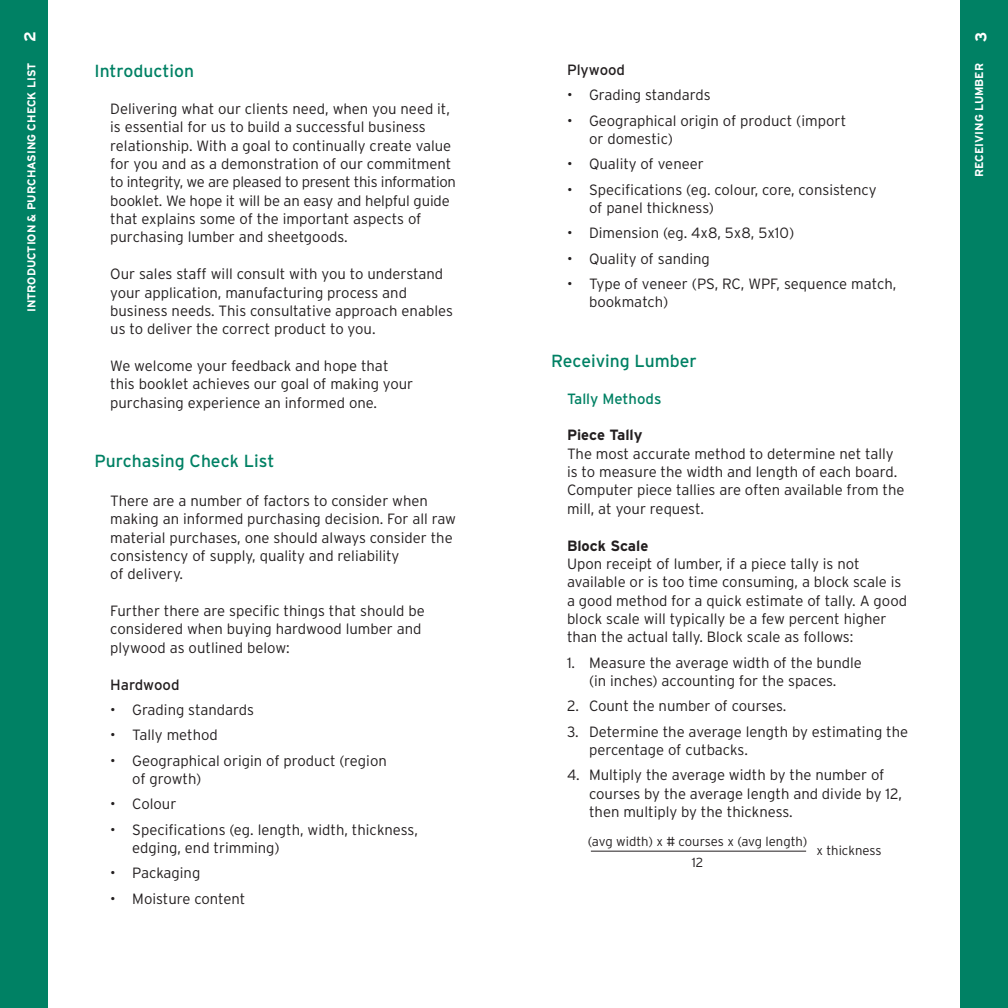
<style>
.page{position:relative;width:1008px;height:1008px;background:#fff}
.page>*{position:absolute;margin:0;border:0;box-sizing:border-box;transform-origin:0 0}
.body1{font:17.5px "Interstate";color:#008164}
.t1{font:700 15.75px "Interstate";color:#fff}
.body1-2{font:300 14.88px/18.4px "Interstate";color:#231f20}
.list1{font:300 14.88px/18.4px "Interstate";color:#231f20}
.body1-3{font:700 14.88px "Interstate";color:#231f20}
.body1-4{font:14.88px "Interstate";color:#008164}
.body1-5{font:14.88px "Interstate";color:#231f20}
.list1-2{font:14.88px "Interstate";color:#231f20}
.t2{font:300 13.12px/21px "Interstate";color:#231f20;text-align:center}
.t3{font:700 11.38px "Interstate";color:#fff}
</style>
<div class="page">
<div style="left:0;top:0;width:47px;height:1008px;background:#008164"></div>
<div style="left:961px;top:0;width:47px;height:1008px;background:#008164"></div>
<hr style="left:591px;top:851px;width:215px;height:1px;background:#231f20">
<p class="t1" style="left:21px;top:42px;width:12px;rotate:-90deg">2</p>
<p class="t3" style="left:25px;top:312px;width:251px;rotate:-90deg">INTRODUCTION &amp; PURCHASING CHECK LIST</p>
<p class="list1-2" style="left:567px;top:61px;width:60px">Plywood</p>
<p class="list1" style="left:567px;top:86px;width:145px">• Grading standards</p>
<p class="list1" style="left:589px;top:111px;width:259px;text-indent:-22px">• Geographical origin of product (import or domestic)</p>
<p class="list1" style="left:567px;top:155px;width:138px">• Quality of veneer</p>
<p class="list1" style="left:589px;top:180px;width:289px;text-indent:-22px">• Specifications (eg. colour, core, consistency of panel thickness)</p>
<p class="list1" style="left:567px;top:224px;width:229px">• Dimension (eg. 4x8, 5x8, 5x10)</p>
<p class="list1" style="left:567px;top:249px;width:144px">• Quality of sanding</p>
<p class="list1" style="left:589px;top:274px;width:309px;text-indent:-22px">• Type of veneer (PS, RC, WPF, sequence match, bookmatch)</p>
<p class="body1" style="left:94px;top:61px;width:101px">Introduction</p>
<p class="body1-2" style="left:110px;top:99px;width:341px">Delivering what our clients need, when you need it,</p>
<p class="body1-2" style="left:110px;top:118px;width:347px">is essential for us to build a successful business relationship. With a goal to continually create value for you and as a demonstration of our commitment to integrity, we are pleased to present this information booklet. We hope it will be an easy and helpful guide that explains some of the important aspects of purchasing lumber and sheetgoods.</p>
<p class="body1-2" style="left:110px;top:265px;width:344px">Our sales staff will consult with you to understand your application, manufacturing process and business needs. This consultative approach enables us to deliver the correct product to you.</p>
<p class="body1-2" style="left:110px;top:357px;width:305px">We welcome your feedback and hope that this booklet achieves our goal of making your purchasing experience an informed one.</p>
<p class="body1" style="left:551px;top:351px;width:147px">Receiving Lumber</p>
<p class="body1-4" style="left:567px;top:390px;width:96px">Tally Methods</p>
<p class="body1-3" style="left:567px;top:427px;width:77px">Piece Tally</p>
<p class="body1-2" style="left:567px;top:444px;width:339px">The most accurate method to determine net tally is to measure the width and length of each board.<br>Computer piece tallies are often available from the mill, at your request.</p>
<p class="body1-3" style="left:567px;top:537px;width:83px">Block Scale</p>
<p class="body1-2" style="left:567px;top:554px;width:342px">Upon receipt of lumber, if a piece tally is not available or is too time consuming, a block scale is a good method for a quick estimate of tally. A good block scale will typically be a few percent higher than the actual tally. Block scale as follows:</p>
<p class="list1" style="left:567px;top:653px;width:296px;text-align:center">1. Measure the average width of the bundle (in inches) accounting for the spaces.</p>
<p class="list1" style="left:567px;top:697px;width:221px">2. Count the number of courses.</p>
<p class="list1" style="left:589px;top:722px;width:321px;text-indent:-22px">3. Determine the average length by estimating the percentage of cutbacks.</p>
<p class="list1" style="left:589px;top:766px;width:315px;text-indent:-22px">4. Multiply the average width by the number of courses by the average length and divide by 12, then multiply by the thickness.</p>
<p class="body1" style="left:94px;top:451px;width:181px">Purchasing Check List</p>
<p class="body1-2" style="left:110px;top:491px;width:347px">There are a number of factors to consider when making an informed purchasing decision. For all raw material purchases, one should always consider the consistency of supply, quality and reliability</p>
<p class="body1-2" style="left:110px;top:565px;width:74px">of delivery.</p>
<p class="body1-2" style="left:110px;top:602px;width:316px">Further there are specific things that should be considered when buying hardwood lumber and plywood as outlined below:</p>
<p class="body1-5" style="left:110px;top:676px;width:71px">Hardwood</p>
<p class="list1" style="left:110px;top:700px;width:145px">• Grading standards</p>
<p class="list1" style="left:110px;top:726px;width:109px">• Tally method</p>
<p class="list1" style="left:132px;top:751px;width:256px;text-indent:-22px">• Geographical origin of product (region of growth)</p>
<p class="list1" style="left:110px;top:795px;width:68px">• Colour</p>
<p class="list1" style="left:132px;top:820px;width:287px;text-indent:-22px">• Specifications (eg. length, width, thickness, edging, end trimming)</p>
<p class="list1" style="left:110px;top:864px;width:92px">• Packaging</p>
<p class="list1" style="left:110px;top:889px;width:137px">• Moisture content</p>
<p class="t2" style="left:142px;top:831px;width:200px">30 courses x 40” (avg width) x 10’</p>
<p class="t2" style="left:588px;top:831px;width:221px">(avg width) x # courses x (avg length)<br>12</p>
<p class="t2" style="left:817px;top:839px;width:67px">x thickness</p>
<p class="t1" style="left:972px;top:42px;width:12px;rotate:-90deg">3</p>
<p class="t3" style="left:973px;top:177px;width:115px;rotate:-90deg">RECEIVING LUMBER</p>
</div>
